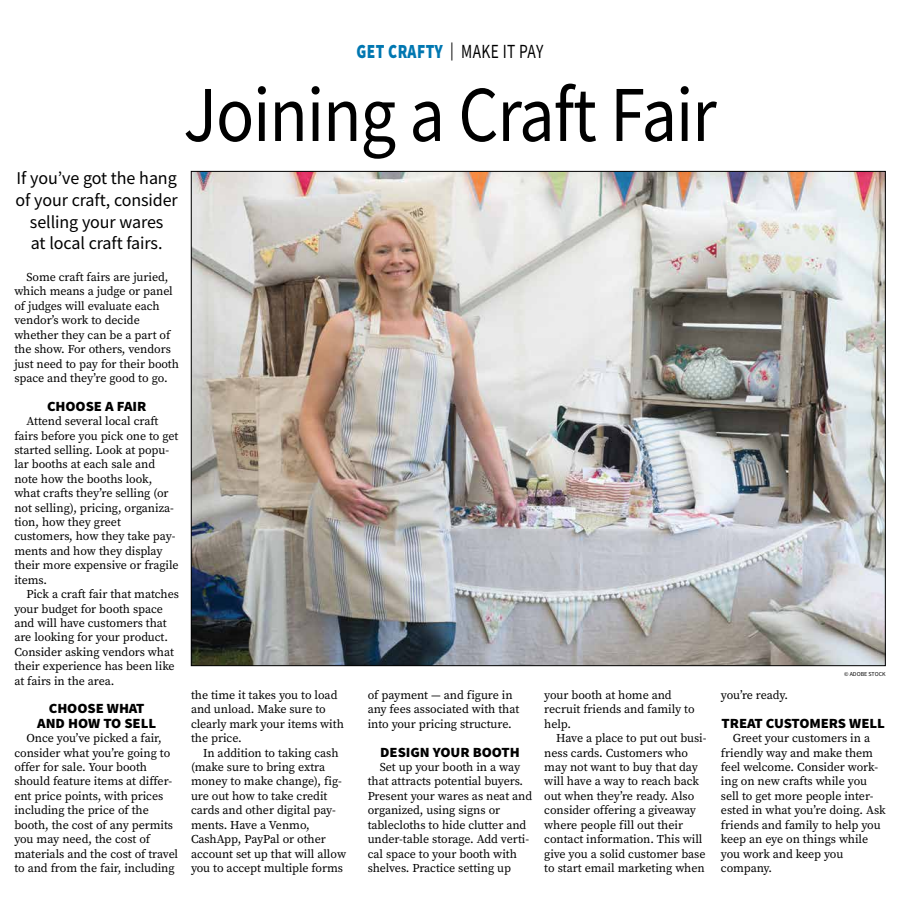
<style>
.page{position:relative;width:900px;height:908px;background:#fff}
.page>*{position:absolute;margin:0;border:0;box-sizing:border-box;transform-origin:0 0}
.t1{font:79.2px "Source Sans Pro";letter-spacing:-.015em;color:#000;scale:.89 1}
.t2{font:900 20px "Source Sans Pro";letter-spacing:.025em;color:#0077b1;scale:.77 1}
.t3{font:18px/21.6px "Source Sans Pro";letter-spacing:-.005em;color:#000;text-align:center}
.t4{font:900 14px/14.4px "Source Sans Pro";letter-spacing:-.005em;color:#000;text-align:center;scale:1.05 1}
.t5{font:12px/14.4px "Source Serif Pro";letter-spacing:-.005em;color:#000}
.t6{font:6px "Source Sans Pro";color:#000}
.s1{font-weight:400;font-size:18px;color:#000}
.s2{font-weight:400;color:#000}
</style>
<div class="page">
<img style="left:193px;top:173px;width:691px;height:490px">
<h2 class="t2" style="left:356px;top:38px;width:244px">GET CRAFTY <span class="s1">|</span> <span class="s2">MAKE IT PAY</span></h2>
<h1 class="t1" style="left:183px;top:64px;width:601px">Joining a Craft Fair</h1>
<h3 class="t3" style="left:16px;top:167px;width:164px">If you’ve got the hang of your craft, consider selling your wares<br>at local craft fairs.</h3>
<p class="t5" style="left:14px;top:270px;width:166px;text-indent:12px">Some craft fairs are juried, which means a judge or panel of judges will evaluate each vendor’s work to decide whether they can be a part of the show. For others, vendors just need to pay for their booth space and they’re good to go.</p>
<p class="t4" style="left:47px;top:398px;width:96px">CHOOSE A FAIR</p>
<p class="t5" style="left:14px;top:414px;width:166px;text-indent:12px">Attend several local craft fairs before you pick one to get started selling. Look at popu&shy;lar booths at each sale and note how the booths look, what crafts they’re selling (or not selling), pricing, organiza&shy;tion, how they greet customers, how they take pay&shy;ments and how they display their more expensive or fragile items.</p>
<p class="t5" style="left:14px;top:586px;width:166px;text-indent:12px">Pick a craft fair that matches your budget for booth space and will have customers that are looking for your product.<br>Consider asking vendors what their experience has been like at fairs in the area.</p>
<p class="t4" style="left:37px;top:701px;width:115px">CHOOSE WHAT<br>AND HOW TO SELL</p>
<p class="t5" style="left:14px;top:730px;width:165px;text-indent:12px">Once you’ve picked a fair, consider what you’re going to offer for sale. Your booth should feature items at differ&shy;ent price points, with prices including the price of the booth, the cost of any permits you may need, the cost of materials and the cost of travel to and from the fair, including</p>
<p class="t5" style="left:191px;top:687px;width:154px">the time it takes you to load and unload. Make sure to clearly mark your items with the price.</p>
<p class="t5" style="left:191px;top:745px;width:157px;text-indent:12px">In addition to taking cash (make sure to bring extra money to make change), fig&shy;ure out how to take credit cards and other digital pay&shy;ments. Have a Venmo,<br>CashApp, PayPal or other account set up that will allow you to accept multiple forms</p>
<p class="t5" style="left:368px;top:687px;width:153px">of payment — and figure in any fees associated with that into your pricing structure.</p>
<p class="t4" style="left:380px;top:744px;width:134px">DESIGN YOUR BOOTH</p>
<p class="t5" style="left:368px;top:759px;width:166px;text-indent:12px">Set up your booth in a way that attracts potential buyers.<br>Present your wares as neat and organized, using signs or tablecloths to hide clutter and under-table storage. Add verti&shy;cal space to your booth with shelves. Practice setting up</p>
<p class="t5" style="left:544px;top:687px;width:152px">your booth at home and recruit friends and family to help.</p>
<p class="t5" style="left:544px;top:730px;width:164px;text-indent:12px">Have a place to put out busi&shy;ness cards. Customers who may not want to buy that day will have a way to reach back out when they’re ready. Also consider offering a giveaway where people fill out their contact information. This will give you a solid customer base to start email marketing when</p>
<p class="t6" style="left:844px;top:670px;width:43px">© ADOBE STOCK</p>
<p class="t5" style="left:721px;top:687px;width:69px">you’re ready.</p>
<p class="t4" style="left:722px;top:715px;width:157px">TREAT CUSTOMERS WELL</p>
<p class="t5" style="left:721px;top:730px;width:166px;text-indent:12px">Greet your customers in a friendly way and make them feel welcome. Consider work&shy;ing on new crafts while you sell to get more people inter&shy;ested in what you’re doing. Ask friends and family to help you keep an eye on things while you work and keep you company.</p>
</div>
